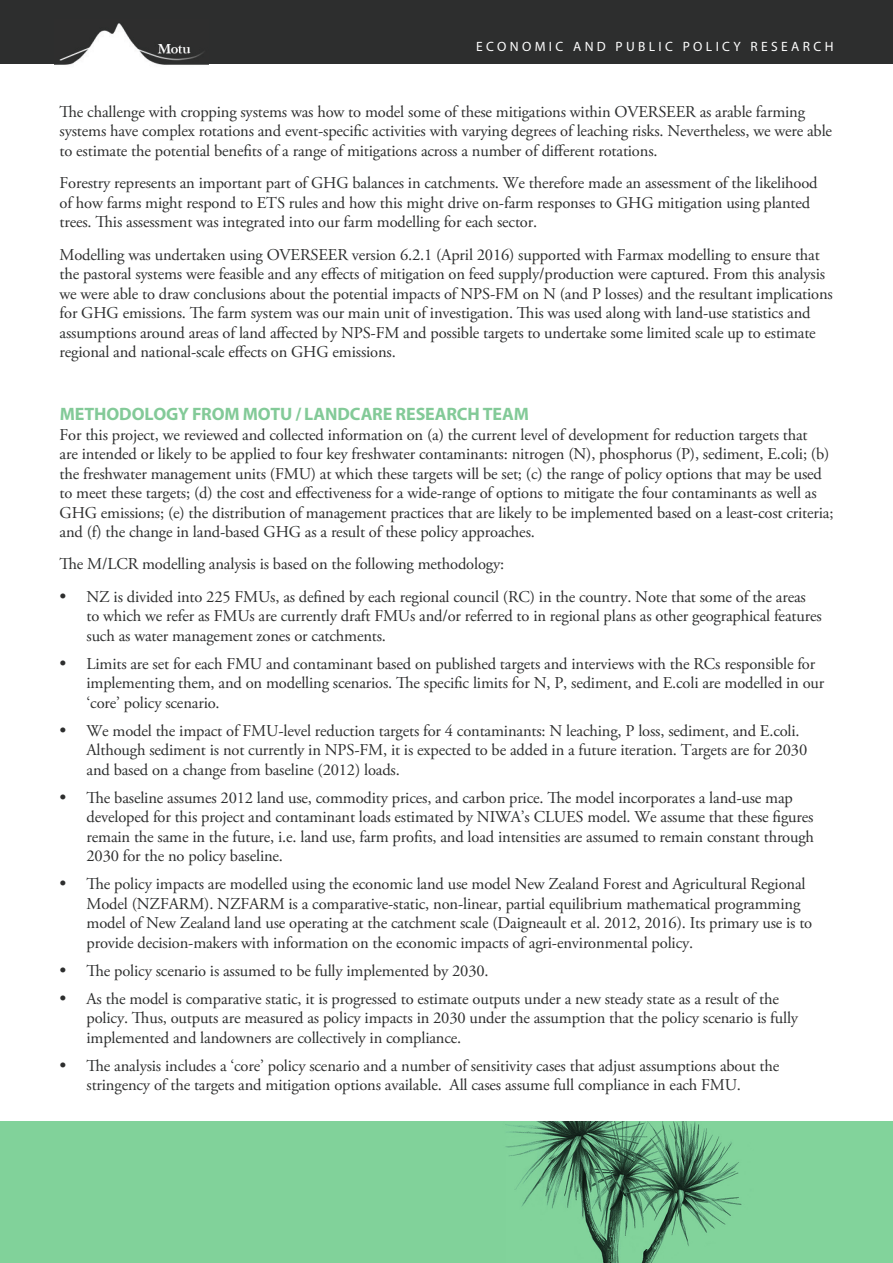
<style>
.page{position:relative;width:893px;height:1263px;background:#fff}
.page>*{position:absolute;margin:0;border:0;box-sizing:border-box;transform-origin:0 0}
.Normal_paragraph_sty{font:700 18px "Myriad Pro";letter-spacing:-.01em;color:#83ca98}
.body{font:16.5px/19.5px "Adobe Garamond Pro";letter-spacing:-.01em;color:#2d2e2e}
.t1{font:13.5px "Myriad Pro";letter-spacing:.25em;color:#fff}
.s1{font-size:18px}
</style>
<div class="page">
<div style="left:0;top:0;width:893px;height:64px;background:#2d2e2e"></div>
<img style="left:55px;top:23px;width:154px;height:42px">
<img style="left:0;top:1121px;width:893px;height:142px">
<p class="t1" style="left:476px;top:38px;width:359px">ECONOMIC AND PUBLIC POLICY RESEARCH</p>
<p class="body" style="left:60px;top:103px;width:774px">The challenge with cropping systems was how to model some of these mitigations within OVERSEER as arable farming systems have complex rotations and event-specific activities with varying degrees of leaching risks. Nevertheless, we were able to estimate the potential benefits of a range of mitigations across a number of different rotations.</p>
<p class="body" style="left:60px;top:174px;width:760px">Forestry represents an important part of GHG balances in catchments. We therefore made an assessment of the likelihood of how farms might respond to ETS rules and how this might drive on-farm responses to GHG mitigation using planted trees. This assessment was integrated into our farm modelling for each sector.</p>
<p class="body" style="left:60px;top:245px;width:775px">Modelling was undertaken using OVERSEER version 6.2.1 (April 2016) supported with Farmax modelling to ensure that the pastoral systems were feasible and any effects of mitigation on feed supply/production were captured. From this analysis we were able to draw conclusions about the potential impacts of NPS-FM on N (and P losses) and the resultant implications for GHG emissions. The farm system was our main unit of investigation. This was used along with land-use statistics and assumptions around areas of land affected by NPS-FM and possible targets to undertake some limited scale up to estimate regional and national-scale effects on GHG emissions.</p>
<p class="Normal_paragraph_sty" style="left:60px;top:402px;width:471px">METHODOLOGY FROM MOTU / LANDCARE RESEARCH TEAM</p>
<p class="body" style="left:60px;top:425px;width:775px">For this project, we reviewed and collected information on (a) the current level of development for reduction targets that<br>are intended or likely to be applied to four key freshwater contaminants: nitrogen (N), phosphorus (P), sediment, E.coli; (b) the freshwater management units (FMU) at which these targets will be set; (c) the range of policy options that may be used to meet these targets; (d) the cost and effectiveness for a wide-range of options to mitigate the four contaminants as well as GHG emissions; (e) the distribution of management practices that are likely to be implemented based on a least-cost criteria; and (f) the change in land-based GHG as a result of these policy approaches.</p>
<p class="body" style="left:60px;top:555px;width:446px">The M/LCR modelling analysis is based on the following methodology:</p>
<p class="body" style="left:87px;top:587px;width:737px;text-indent:-27px"><span class="s1">•</span> NZ is divided into 225 FMUs, as defined by each regional council (RC) in the country. Note that some of the areas to which we refer as FMUs are currently draft FMUs and/or referred to in regional plans as other geographical features such as water management zones or catchments.</p>
<p class="body" style="left:87px;top:654px;width:739px;text-indent:-27px"><span class="s1">•</span> Limits are set for each FMU and contaminant based on published targets and interviews with the RCs responsible for implementing them, and on modelling scenarios. The specific limits for N, P, sediment, and E.coli are modelled in our ‘core’ policy scenario.</p>
<p class="body" style="left:87px;top:721px;width:722px;text-indent:-27px"><span class="s1">•</span> We model the impact of FMU-level reduction targets for 4 contaminants: N leaching, P loss, sediment, and E.coli.<br>Although sediment is not currently in NPS-FM, it is expected to be added in a future iteration. Targets are for 2030 and based on a change from baseline (2012) loads.</p>
<p class="body" style="left:87px;top:788px;width:729px;text-indent:-27px"><span class="s1">•</span> The baseline assumes 2012 land use, commodity prices, and carbon price. The model incorporates a land-use map developed for this project and contaminant loads estimated by NIWA’s CLUES model. We assume that these figures remain the same in the future, i.e. land use, farm profits, and load intensities are assumed to remain constant through 2030 for the no policy baseline.</p>
<p class="body" style="left:87px;top:875px;width:727px;text-indent:-27px"><span class="s1">•</span> The policy impacts are modelled using the economic land use model New Zealand Forest and Agricultural Regional Model (NZFARM). NZFARM is a comparative-static, non-linear, partial equilibrium mathematical programming model of New Zealand land use operating at the catchment scale (Daigneault et al. 2012, 2016). Its primary use is to provide decision-makers with information on the economic impacts of agri-environmental policy.</p>
<p class="body" style="left:60px;top:961px;width:431px"><span class="s1">•</span> The policy scenario is assumed to be fully implemented by 2030.</p>
<p class="body" style="left:87px;top:989px;width:713px;text-indent:-27px"><span class="s1">•</span> As the model is comparative static, it is progressed to estimate outputs under a new steady state as a result of the policy. Thus, outputs are measured as policy impacts in 2030 under the assumption that the policy scenario is fully implemented and landowners are collectively in compliance.</p>
<p class="body" style="left:87px;top:1056px;width:694px;text-indent:-27px"><span class="s1">•</span> The analysis includes a ‘core’ policy scenario and a number of sensitivity cases that adjust assumptions about the stringency of the targets and mitigation options available. All cases assume full compliance in each FMU.</p>
</div>
